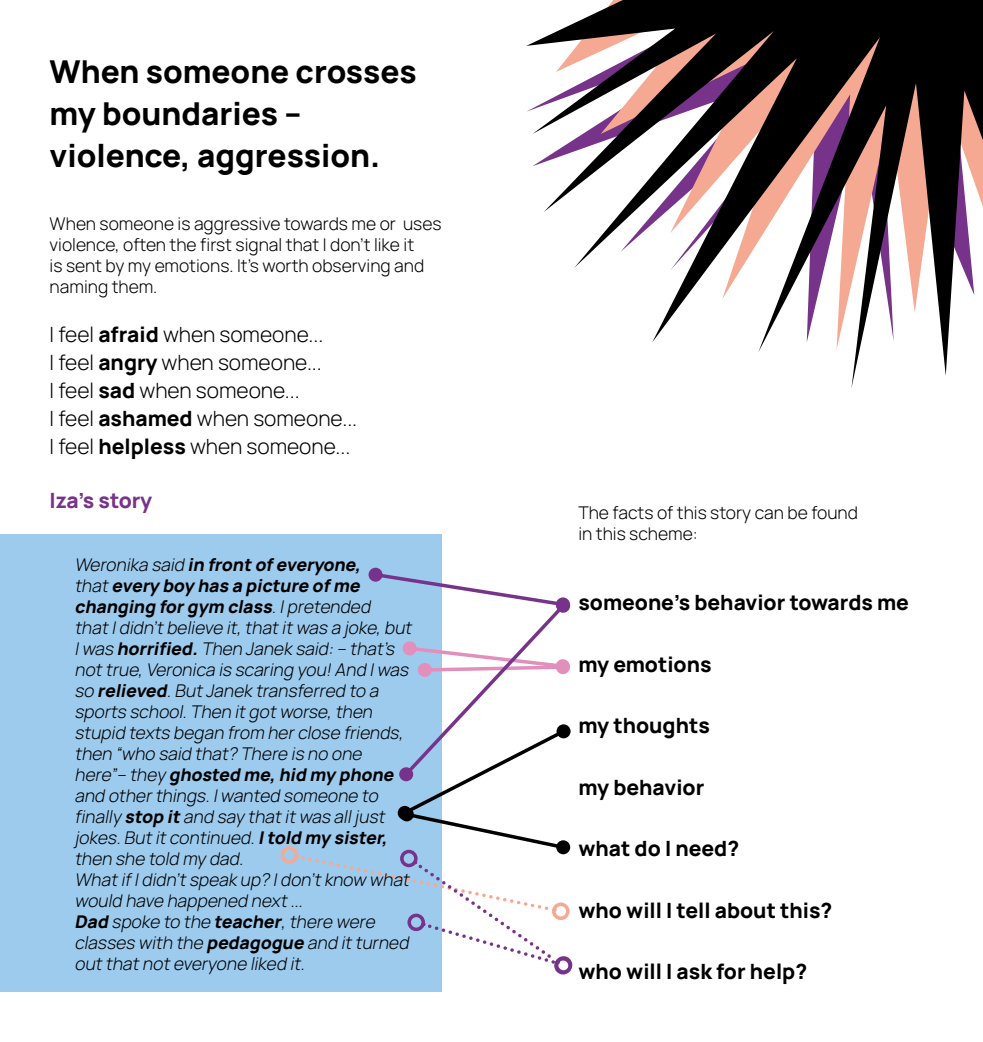
<style>
.page{position:relative;width:983px;height:1042px;background:#fff}
.page>*{position:absolute;margin:0;border:0;box-sizing:border-box;transform-origin:0 0}
.t1{font:800 31.5px/42px "Manrope";color:#000}
.t2{font:300 21px/28px "Manrope";color:#000}
.t3{font:800 21px "Manrope";color:#000}
.t4{font:800 21px "Manrope";letter-spacing:-.01em;color:#77328a}
.t5{font:italic 300 17.5px/21px "Manrope";color:#000}
.t6{font:300 17.5px/21px "Manrope";color:#000}
.s1{font-weight:800}
</style>
<div class="page">
<div style="left:0;top:534px;width:441px;height:458px;background:#9dcbee"></div>
<svg style="left:526px;top:0;width:456px;height:388px"></svg>
<div style="left:368px;top:568px;width:14px;height:14px;background:#77328a;border-radius:50%"></div>
<div style="left:555px;top:597px;width:14px;height:14px;background:#77328a;border-radius:50%"></div>
<div style="left:555px;top:659px;width:14px;height:14px;background:#e28fbc;border-radius:50%"></div>
<div style="left:555px;top:660px;width:14px;height:14px;background:#e28fbc;border-radius:50%"></div>
<div style="left:556px;top:724px;width:14px;height:14px;background:#000;border-radius:50%"></div>
<div style="left:556px;top:599px;width:14px;height:14px;background:#77328a;border-radius:50%"></div>
<div style="left:280px;top:846px;width:18px;height:18px;border:4px solid #f5a992;border-radius:50%"></div>
<div style="left:552px;top:902px;width:17px;height:18px;border:4px solid #f5a992;border-radius:50%"></div>
<div style="left:556px;top:840px;width:14px;height:14px;background:#000;border-radius:50%"></div>
<div style="left:554px;top:957px;width:17px;height:17px;border:4px solid #77328a;border-radius:50%"></div>
<svg style="left:296px;top:571px;width:272px;height:395px"></svg>
<div style="left:407px;top:913px;width:18px;height:18px;border:4px solid #77328a;border-radius:50%"></div>
<div style="left:554px;top:956px;width:18px;height:17px;border:4px solid #77328a;border-radius:50%"></div>
<h1 class="t1" style="left:50px;top:49px;width:368px">When someone crosses my boundaries – violence, aggression.</h1>
<p class="t6" style="left:50px;top:213px;width:393px">When someone is aggressive towards me or uses violence, often the first signal that I don’t like it<br>is sent by my emotions. It’s worth observing and naming them.</p>
<p class="t2" style="left:50px;top:320px;width:309px">I feel <span class="s1">afraid</span> when someone...<br>I feel <span class="s1">angry</span> when someone...<br>I feel <span class="s1">sad</span> when someone...<br>I feel <span class="s1">ashamed</span> when someone...<br>I feel <span class="s1">helpless</span> when someone...</p>
<p class="t4" style="left:50px;top:485px;width:104px">Iza’s story</p>
<p class="t5" style="left:74px;top:553px;width:342px">Weronika said <span class="s1">in front ofeveryone, </span>that<span class="s1">every boy has a picture ofme changing forgym class</span>.Ipretended thatIdidn’tbelieve it,thatitwas a joke,but Iwas <span class="s1">horrified.</span>Then Janek said:– that’s nottrue,Veronica is scaring you!And Iwas so <span class="s1">relieved</span>.ButJanek transferred to a sports school.Then itgotworse,then stupid texts began from herclose friends, then “who said that? There is no one here”– they <span class="s1">ghosted me,hid my phone </span>and otherthings.Iwanted someone to finally <span class="s1">stop it</span> and say thatitwas alljust jokes.Butitcontinued.<span class="s1">Itold my sister, </span>then she told my dad.<br>WhatifIdidn’tspeak up? Idon’tknow what would have happened next...<br><span class="s1">Dad</span> spoke to the <span class="s1">teacher</span>,there were classes with the <span class="s1">pedagogue</span> and itturned outthatnoteveryone liked it.</p>
<p class="t6" style="left:578px;top:501px;width:281px">The facts of this story can be found in this scheme:</p>
<p class="t3" style="left:578px;top:587px;width:332px">someone’s behavior towards me</p>
<p class="t3" style="left:578px;top:649px;width:135px">my emotions</p>
<p class="t3" style="left:578px;top:710px;width:133px">my thoughts</p>
<p class="t3" style="left:578px;top:772px;width:127px">my behavior</p>
<p class="t3" style="left:578px;top:833px;width:162px">what do I need?</p>
<p class="t3" style="left:578px;top:895px;width:255px">who will I tell about this?</p>
<p class="t3" style="left:578px;top:956px;width:230px">who will I ask for help?</p>
</div>
